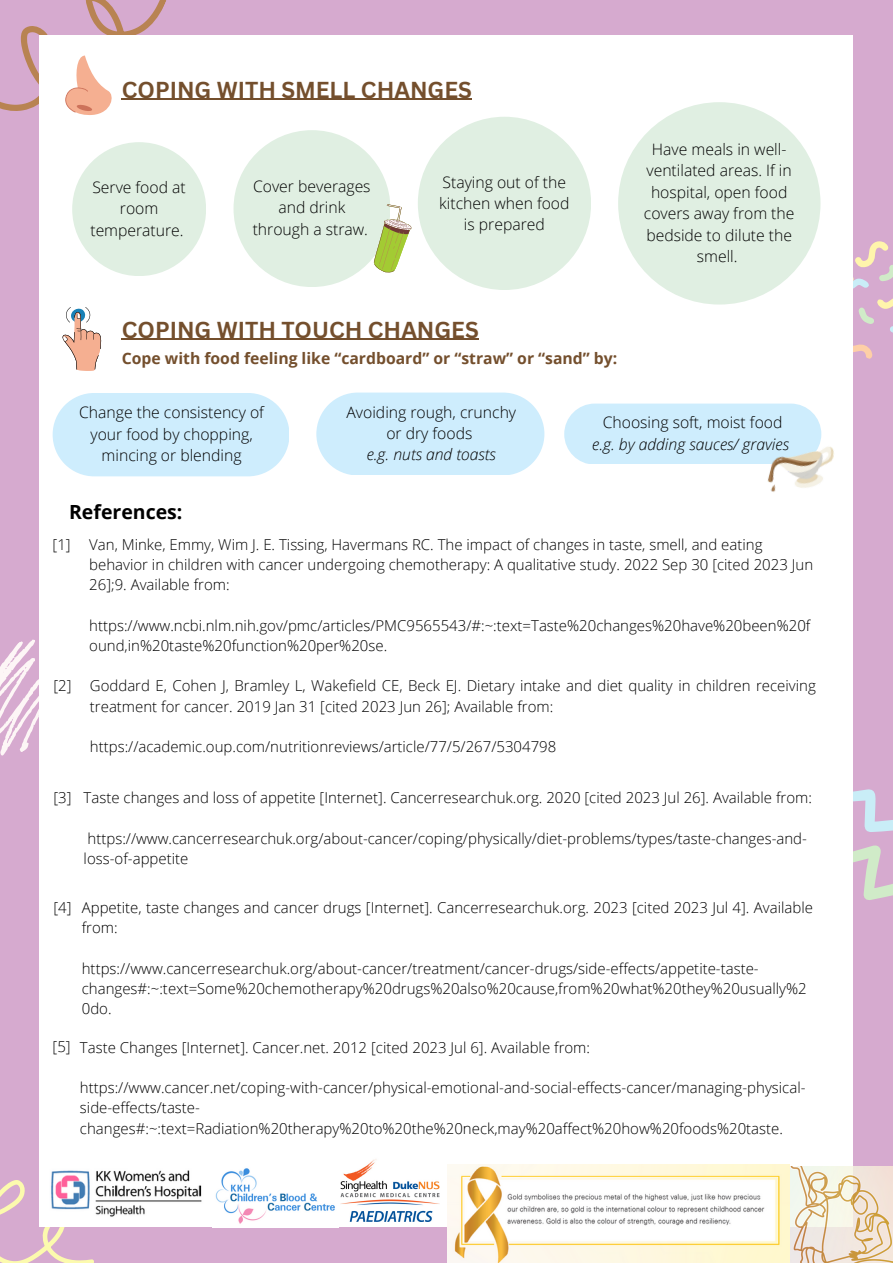
<style>
.page{position:relative;width:893px;height:1264px;background:#fff}
.page>*{position:absolute;margin:0;border:0;box-sizing:border-box;transform-origin:0 0}
.t1{font:700 22.5px "Canva Sans";color:#744f2d}
.t2{font:700 19.5px "Open Sans";color:#000}
.t3{font:300 15.75px/21.3px "Open Sans";color:#000;text-align:center}
.t4{font:700 15.75px "Open Sans";color:#744f2d}
.t5{font:italic 300 15.75px "Open Sans";color:#000}
.t6{font:300 15px/20.2px "Open Sans";color:#000}
</style>
<div class="page">
<div style="left:0;top:0;width:892px;height:1262px;background:#d6aacf"></div>
<svg style="left:852px;top:222px;width:40px;height:161px"></svg>
<svg style="left:852px;top:752px;width:40px;height:200px"></svg>
<svg style="left:0;top:636px;width:40px;height:125px"></svg>
<svg style="left:0;top:1120px;width:94px;height:142px"></svg>
<div style="left:40px;top:36px;width:812px;height:1190px;background:#fff"></div>
<img style="left:789px;top:1166px;width:103px;height:96px">
<img style="left:447px;top:1164px;width:342px;height:97px">
<img style="left:51px;top:1170px;width:151px;height:47px">
<img style="left:212px;top:1168px;width:126px;height:59px">
<img style="left:340px;top:1159px;width:99px;height:62px">
<svg style="left:0;top:0;width:171px;height:156px"></svg>
<div style="left:418px;top:117px;width:173px;height:173px;background:#e0efe2;border-radius:50%"></div>
<div style="left:72px;top:142px;width:134px;height:134px;background:#e0efe2;border-radius:50%"></div>
<div style="left:618px;top:102px;width:202px;height:202px;background:#e0efe2;border-radius:50%"></div>
<div style="left:233px;top:130px;width:157px;height:157px;background:#e0efe2;border-radius:50%"></div>
<svg style="left:62px;top:307px;width:39px;height:64px"></svg>
<svg style="left:53px;top:393px;width:236px;height:83px;background:#d1eefd"></svg>
<div style="left:564px;top:403px;width:257px;height:61px;background:#ceedfd;border-radius:31px"></div>
<img style="left:767px;top:426px;width:67px;height:66px">
<svg style="left:316px;top:392px;width:228px;height:83px;background:#d2eefd"></svg>
<svg style="left:357px;top:204px;width:67px;height:69px"></svg>
<hr style="left:122px;top:99px;width:350px;height:1px;background:#744f2d">
<hr style="left:122px;top:339px;width:357px;height:1px;background:#744f2d">
<p class="t1" style="left:122px;top:74px;width:351px">COPING WITH SMELL CHANGES</p>
<p class="t3" style="left:90px;top:176px;width:97px">Serve food at room temperature.</p>
<p class="t3" style="left:253px;top:175px;width:119px">Cover beverages and drink through a straw.</p>
<p class="t3" style="left:439px;top:171px;width:132px">Staying out of the kitchen when food is prepared</p>
<p class="t1" style="left:122px;top:313px;width:358px">COPING WITH TOUCH CHANGES</p>
<p class="t4" style="left:122px;top:347px;width:497px">Cope with food feeling like “cardboard” or “straw” or “sand” by:</p>
<p class="t3" style="left:644px;top:138px;width:152px">Have meals in well&shy;ventilated areas. If in hospital, open food covers away from the bedside to dilute the smell.</p>
<p class="t3" style="left:346px;top:401px;width:171px">Avoiding rough, crunchy or dry foods</p>
<p class="t5" style="left:367px;top:443px;width:131px">e.g. nuts and toasts</p>
<p class="t3" style="left:79px;top:401px;width:186px">Change the consistency of your food by chopping, mincing or blending</p>
<p class="t2" style="left:69px;top:498px;width:115px">References:</p>
<p class="t6" style="left:89px;top:533px;width:725px">Van, Minke, Emmy, Wim J. E. Tissing, Havermans RC. The impact of changes in taste, smell, and eating behavior in children with cancer undergoing chemotherapy: A qualitative study. 2022 Sep 30 [cited 2023 Jun<br>26];9. Available from:</p>
<p class="t6" style="left:89px;top:614px;width:722px">https://www.ncbi.nlm.nih.gov/pmc/articles/PMC9565543/#:~:text=Taste%20changes%20have%20been%20f ound,in%20taste%20function%20per%20se.</p>
<p class="t3" style="left:602px;top:412px;width:181px">Choosing soft, moist food</p>
<p class="t5" style="left:592px;top:433px;width:198px">e.g. by adding sauces/ gravies</p>
<p class="t6" style="left:53px;top:533px;width:20px">[1]</p>
<p class="t6" style="left:53px;top:675px;width:20px">[2]</p>
<p class="t6" style="left:90px;top:675px;width:727px">Goddard E, Cohen J, Bramley L, Wakefield CE, Beck EJ. Dietary intake and diet quality in children receiving treatment for cancer. 2019 Jan 31 [cited 2023 Jun 26]; Available from:</p>
<p class="t6" style="left:90px;top:736px;width:468px">https://academic.oup.com/nutritionreviews/article/77/5/267/5304798</p>
<p class="t6" style="left:53px;top:787px;width:20px">[3]</p>
<p class="t6" style="left:84px;top:787px;width:729px">Taste changes and loss of appetite [Internet]. Cancerresearchuk.org. 2020 [cited 2023 Jul 26]. Available from:</p>
<p class="t6" style="left:84px;top:827px;width:724px">https://www.cancerresearchuk.org/about-cancer/coping/physically/diet-problems/types/taste-changes-and&shy;loss-of-appetite</p>
<p class="t6" style="left:53px;top:897px;width:20px">[4]</p>
<p class="t6" style="left:82px;top:897px;width:732px">Appetite, taste changes and cancer drugs [Internet]. Cancerresearchuk.org. 2023 [cited 2023 Jul 4]. Available from:</p>
<p class="t6" style="left:82px;top:957px;width:726px">https://www.cancerresearchuk.org/about-cancer/treatment/cancer-drugs/side-effects/appetite-taste&shy;changes#:~:text=Some%20chemotherapy%20drugs%20also%20cause,from%20what%20they%20usually%2<br>0do.</p>
<p class="t6" style="left:53px;top:1036px;width:20px">[5]</p>
<p class="t6" style="left:80px;top:1036px;width:511px">Taste Changes [Internet]. Cancer.net. 2012 [cited 2023 Jul 6]. Available from:</p>
<p class="t6" style="left:80px;top:1077px;width:727px">https://www.cancer.net/coping-with-cancer/physical-emotional-and-social-effects-cancer/managing-physical&shy;side-effects/taste&shy;changes#:~:text=Radiation%20therapy%20to%20the%20neck,may%20affect%20how%20foods%20taste.</p>
</div>
